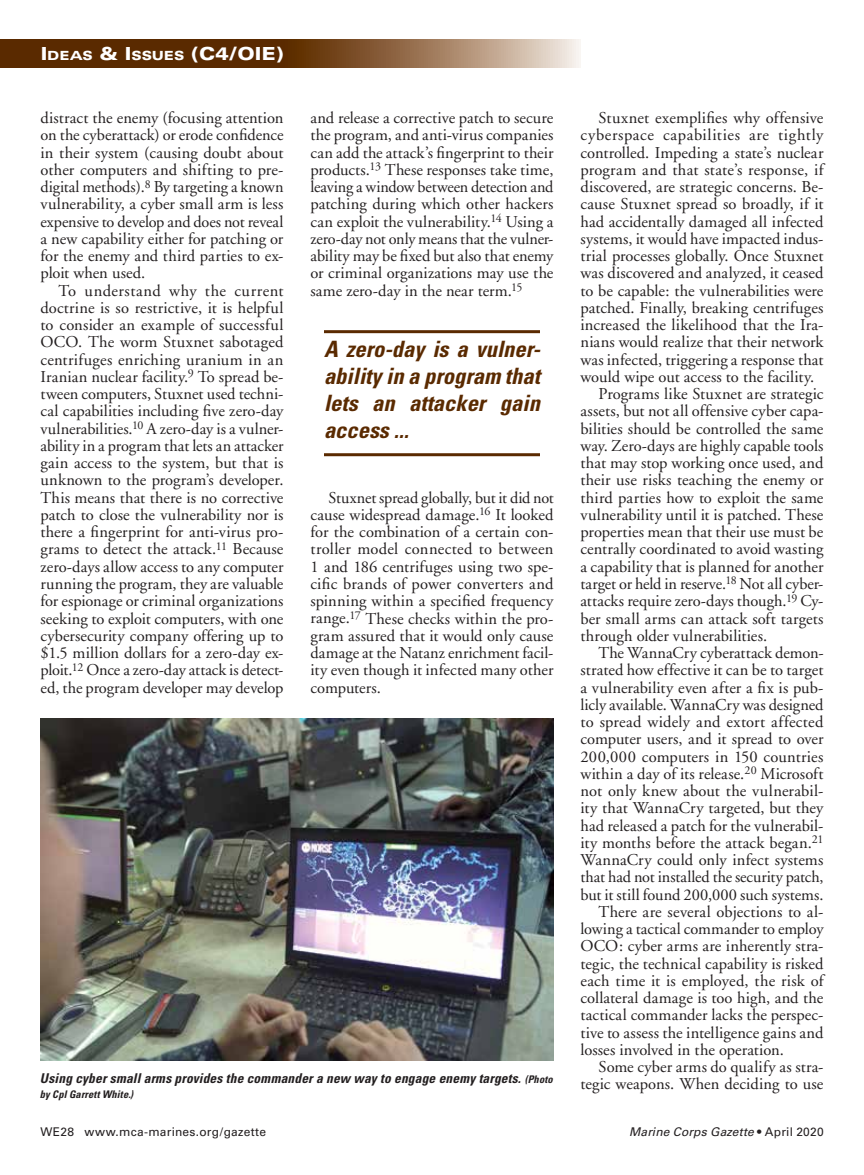
<style>
.page{position:relative;width:864px;height:1175px;background:#fff}
.page>*{position:absolute;margin:0;border:0;box-sizing:border-box;transform-origin:0 0}
.t1{font:italic 700 condensed 22.5px/27px "Univers";color:#5a2a00;text-align:justify}
.t2{font:900 expanded 18px "Univers";color:#fff}
.t3{font:16.5px/17.2px "Adobe Garamond";letter-spacing:.005em;color:#231f20;text-align:justify}
.t4{font:16.5px "Adobe Garamond";letter-spacing:.04em;color:#231f20}
.t5{font:italic 700 condensed 13.5px "Univers";letter-spacing:.01em;color:#231f20}
.t6{font:12px "Univers";letter-spacing:.02em;color:#231f20}
.t7{font:italic 12px "Univers";letter-spacing:.015em;color:#231f20}
.t8{font:italic 700 condensed 10.5px "Univers";letter-spacing:.015em;color:#231f20}
.s1{font-size:12.6px}
.s2{font-size:10.5px}
.s3{font-style:normal}
</style>
<div class="page">
<svg style="left:0;top:40px;width:580px;height:28px;background:#7f5632"></svg>
<img style="left:40px;top:718px;width:514px;height:342px">
<hr style="left:324px;top:330px;width:216px;height:3px;background:#5a2a00">
<hr style="left:324px;top:453px;width:216px;height:3px;background:#5a2a00">
<p class="t2" style="left:41px;top:43px;width:245px">I<span class="s1">DEAS</span> &amp; I<span class="s1">SSUES</span> (C4/OIE)</p>
<p class="t3" style="left:40px;top:110px;width:245px">distract the enemy (focusing attention on the cyberattack) or erode confidence in their system (causing doubt about other computers and shifting to pre&shy;digital methods).<sup>8</sup> By targeting a known vulnerability, a cyber small arm is less expensive to develop and does not reveal a new capability either for patching or for the enemy and third parties to ex&shy;ploit when used.</p>
<p class="t3" style="left:40px;top:282px;width:245px;text-indent:18px">To understand why the current doctrine is so restrictive, it is helpful to consider an example of successful OCO. The worm Stuxnet sabotaged centrifuges enriching uranium in an Iranian nuclear facility.<sup>9</sup> To spread be&shy;tween computers, Stuxnet used techni&shy;cal capabilities including five zero-day vulnerabilities.<sup>10</sup> A zero-day is a vulner&shy;ability in a program that lets an attacker gain access to the system, but that is unknown to the program’s developer.<br>This means that there is no corrective patch to close the vulnerability nor is there a fingerprint for anti-virus pro&shy;grams to detect the attack.<sup>11</sup> Because zero-days allow access to any computer running the program, they are valuable for espionage or criminal organizations seeking to exploit computers, with one cybersecurity company offering up to $1.5 million dollars for a zero-day ex&shy;ploit.<sup>12</sup> Once a zero-day attack is detect&shy;ed, the program developer may develop</p>
<p class="t3" style="left:310px;top:110px;width:245px">and release a corrective patch to secure the program, and anti-virus companies can add the attack’s fingerprint to their products.<sup>13</sup> These responses take time, leaving a window between detection and patching during which other hackers can exploit the vulnerability.<sup>14</sup> Using a zero-day not only means that the vulner&shy;ability may be fixed but also that enemy or criminal organizations may use the same zero-day in the near term.<sup>15</sup></p>
<h1 class="t1" style="left:324px;top:335px;width:218px">A zero-day is a vulner&shy;ability in a program that lets an attacker gain access ...</h1>
<p class="t3" style="left:310px;top:489px;width:245px;text-indent:18px">Stuxnet spread globally, but it did not cause widespread damage.<sup>16</sup> It looked for the combination of a certain con&shy;troller model connected to between 1 and 186 centrifuges using two spe&shy;cific brands of power converters and spinning within a specified frequency range.<sup>17</sup> These checks within the pro&shy;gram assured that it would only cause damage at the Natanz enrichment facil&shy;ity even though it infected many other computers.</p>
<p class="t5" style="left:40px;top:1069px;width:514px">Using cyber small arms provides the commander a new way to engage enemy targets. <span class="s2">(Photo</span></p>
<p class="t8" style="left:40px;top:1087px;width:95px">by Cpl Garrett White.)</p>
<p class="t3" style="left:599px;top:110px;width:226px">Stuxnet exemplifies why offensive</p>
<p class="t4" style="left:581px;top:126px;width:245px">cyberspace capabilities are tightly</p>
<p class="t3" style="left:581px;top:144px;width:245px">controlled. Impeding a state’s nuclear</p>
<p class="t3" style="left:581px;top:161px;width:245px">program and that state’s response, if</p>
<p class="t3" style="left:581px;top:179px;width:244px">discovered, are strategic concerns. Be-</p>
<p class="t3" style="left:581px;top:196px;width:245px">cause Stuxnet spread so broadly, if it</p>
<p class="t3" style="left:581px;top:213px;width:245px">had accidentally damaged all infected</p>
<p class="t3" style="left:580px;top:230px;width:245px">systems, it would have impacted indus-</p>
<p class="t3" style="left:580px;top:248px;width:245px">trial processes globally. Once Stuxnet</p>
<p class="t3" style="left:580px;top:265px;width:245px">was discovered and analyzed, it ceased</p>
<p class="t3" style="left:580px;top:282px;width:244px">to be capable: the vulnerabilities were</p>
<p class="t3" style="left:580px;top:299px;width:245px">patched. Finally, breaking centrifuges</p>
<p class="t3" style="left:580px;top:317px;width:244px">increased the likelihood that the Ira-</p>
<p class="t3" style="left:580px;top:334px;width:245px">nians would realize that their network</p>
<p class="t3" style="left:580px;top:351px;width:245px">was infected, triggering a response that</p>
<p class="t3" style="left:580px;top:368px;width:235px">would wipe out access to the facility.</p>
<p class="t3" style="left:599px;top:386px;width:227px">Programs like Stuxnet are strategic</p>
<p class="t3" style="left:580px;top:403px;width:244px">assets, but not all offensive cyber capa-</p>
<p class="t3" style="left:580px;top:420px;width:245px">bilities should be controlled the same</p>
<p class="t3" style="left:580px;top:437px;width:245px">way. Zero-days are highly capable tools</p>
<p class="t3" style="left:580px;top:455px;width:244px">that may stop working once used, and</p>
<p class="t3" style="left:580px;top:472px;width:245px">their use risks teaching the enemy or</p>
<p class="t3" style="left:580px;top:489px;width:244px">third parties how to exploit the same</p>
<p class="t3" style="left:580px;top:506px;width:245px">vulnerability until it is patched. These</p>
<p class="t3" style="left:580px;top:524px;width:244px">properties mean that their use must be</p>
<p class="t3" style="left:580px;top:541px;width:244px">centrally coordinated to avoid wasting</p>
<p class="t3" style="left:580px;top:558px;width:245px">a capability that is planned for another</p>
<p class="t3" style="left:580px;top:575px;width:245px">target or held in reserve.<sup>18</sup> Not all cyber-</p>
<p class="t3" style="left:580px;top:593px;width:245px">attacks require zero-days though.<sup>19</sup> Cy-</p>
<p class="t3" style="left:580px;top:610px;width:244px">ber small arms can attack soft targets</p>
<p class="t3" style="left:580px;top:627px;width:188px">through older vulnerabilities.</p>
<p class="t3" style="left:599px;top:644px;width:227px">The WannaCry cyberattack demon-</p>
<p class="t3" style="left:580px;top:662px;width:245px">strated how effective it can be to target</p>
<p class="t3" style="left:580px;top:679px;width:244px">a vulnerability even after a fix is pub-</p>
<p class="t3" style="left:580px;top:696px;width:244px">licly available. WannaCry was designed</p>
<p class="t3" style="left:580px;top:713px;width:244px">to spread widely and extort affected</p>
<p class="t3" style="left:580px;top:731px;width:244px">computer users, and it spread to over</p>
<p class="t3" style="left:580px;top:748px;width:245px">200,000 computers in 150 countries</p>
<p class="t3" style="left:580px;top:765px;width:244px">within a day of its release.<sup>20</sup> Microsoft</p>
<p class="t3" style="left:581px;top:782px;width:244px">not only knew about the vulnerabil-</p>
<p class="t3" style="left:581px;top:800px;width:244px">ity that WannaCry targeted, but they</p>
<p class="t3" style="left:580px;top:817px;width:244px">had released a patch for the vulnerabil-</p>
<p class="t3" style="left:580px;top:834px;width:244px">ity months before the attack began.<sup>21</sup></p>
<p class="t3" style="left:581px;top:851px;width:245px">WannaCry could only infect systems</p>
<p class="t3" style="left:580px;top:869px;width:245px">that had not installed the security patch,</p>
<p class="t3" style="left:580px;top:886px;width:245px">but it still found 200,000 such systems.</p>
<p class="t3" style="left:599px;top:903px;width:226px">There are several objections to al-</p>
<p class="t3" style="left:580px;top:920px;width:245px">lowing a tactical commander to employ</p>
<p class="t3" style="left:580px;top:938px;width:244px">OCO: cyber arms are inherently stra-</p>
<p class="t3" style="left:580px;top:955px;width:244px">tegic, the technical capability is risked</p>
<p class="t3" style="left:580px;top:972px;width:245px">each time it is employed, the risk of</p>
<p class="t3" style="left:580px;top:989px;width:244px">collateral damage is too high, and the</p>
<p class="t3" style="left:580px;top:1007px;width:244px">tactical commander lacks the perspec-</p>
<p class="t3" style="left:580px;top:1024px;width:245px">tive to assess the intelligence gains and</p>
<p class="t3" style="left:580px;top:1041px;width:205px">losses involved in the operation.</p>
<p class="t3" style="left:599px;top:1058px;width:226px">Some cyber arms do qualify as stra-</p>
<p class="t3" style="left:580px;top:1076px;width:245px">tegic weapons. When deciding to use</p>
<p class="t6" style="left:40px;top:1124px;width:227px">WE28 www.mca-marines.org/gazette</p>
<p class="t7" style="left:629px;top:1124px;width:196px">Marine Corps Gazette <span class="s3">• April 2020</span></p>
</div>
